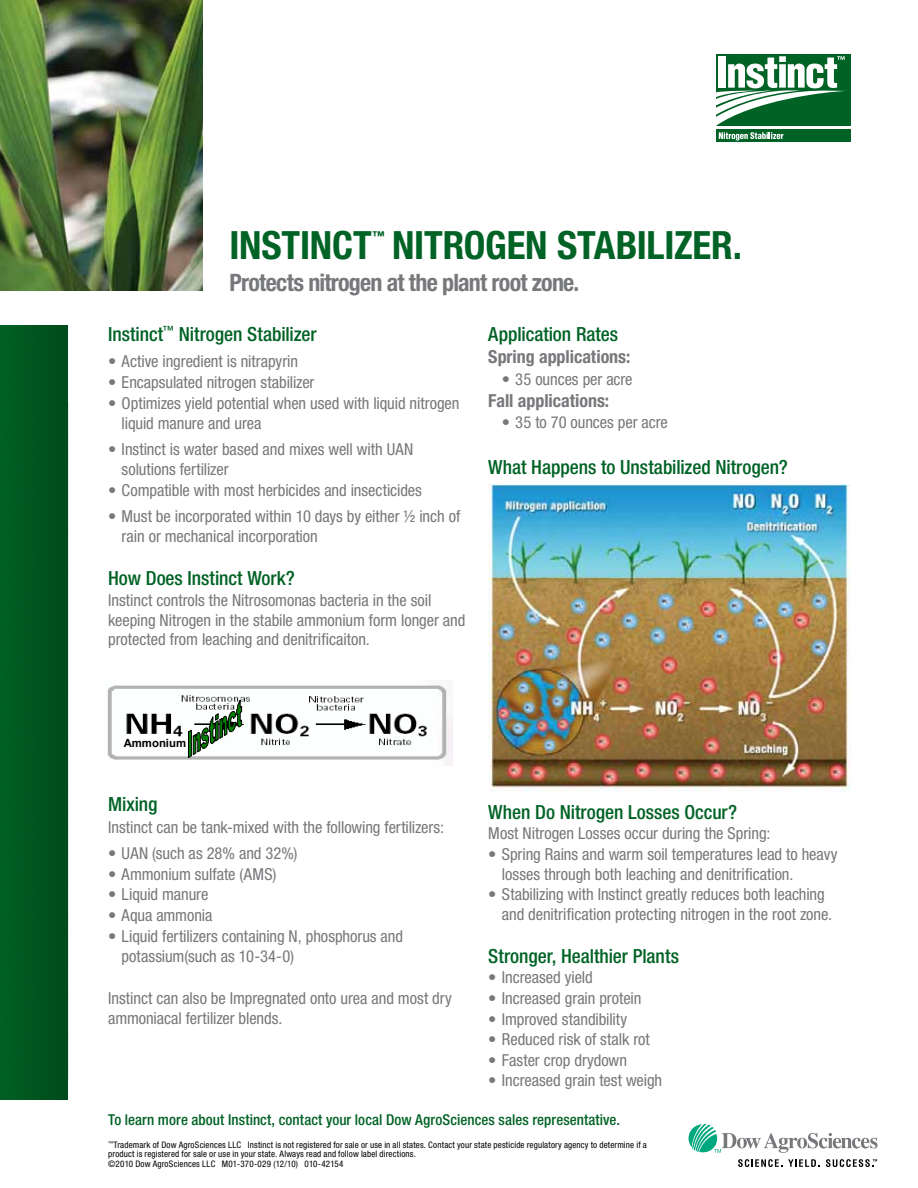
<style>
.page{position:relative;width:918px;height:1188px;background:#fff}
.page>*{position:absolute;margin:0;border:0;box-sizing:border-box;transform-origin:0 0}
.t1{font:700 condensed 39px "Helvetica Neue LT Std";color:#006225}
.t2{font:700 condensed 24px "Helvetica Neue LT Std";letter-spacing:-.03em;color:#77787b}
.t3{font:500 condensed 19.5px "Helvetica Neue LT Std";color:#006225}
.t4{font:700 condensed 18px "Helvetica Neue LT Std";letter-spacing:-.005em;color:#77787b}
.t5{font:condensed 16.5px/19.8px "Helvetica Neue LT Std";letter-spacing:-.005em;color:#77787b}
.t6{font:500 condensed 15px "Helvetica Neue LT Std";letter-spacing:.005em;color:#006225}
.t7{font:700 condensed 12.3px "Helvetica Neue LT Std";color:#006225}
.t8{font:700 11.4px "Arial";color:#000}
.t9{font:condensed 9px/9.8px "Helvetica Neue LT Std";letter-spacing:.02em;color:#000}
.s1{font-weight:700}
</style>
<div class="page">
<img style="left:0;top:326px;width:68px;height:774px">
<svg style="left:688px;top:1124px;width:190px;height:29px"></svg>
<svg style="left:738px;top:1159px;width:82px;height:8px"></svg>
<svg style="left:826px;top:1159px;width:51px;height:8px"></svg>
<img style="left:0;top:0;width:202px;height:291px">
<div style="left:716px;top:54px;width:134px;height:72px;background:#006225"></div>
<svg style="left:716px;top:56px;width:131px;height:70px"></svg>
<div style="left:716px;top:130px;width:134px;height:12px;background:#006225"></div>
<svg style="left:719px;top:132px;width:64px;height:9px"></svg>
<img style="left:488px;top:485px;width:362px;height:307px">
<img style="left:107px;top:685px;width:345px;height:81px">
<div style="left:123px;top:738px;width:64px;height:9px;background:#fff"></div>
<svg style="left:188px;top:700px;width:54px;height:58px"></svg>
<h1 class="t1" style="left:230px;top:221px;width:144px">Instinct</h1>
<p class="t7" style="left:373px;top:228px;width:14px">™</p>
<h1 class="t1" style="left:392px;top:221px;width:351px">nitrogen stabilizer.</h1>
<h2 class="t2" style="left:230px;top:268px;width:351px">Protects nitrogen at the plant root zone.</h2>
<p class="t3" style="left:108px;top:322px;width:210px">Instinct<sup>™</sup> Nitrogen Stabilizer</p>
<p class="t5" style="left:108px;top:352px;width:191px">• Active ingredient is nitrapyrin</p>
<p class="t5" style="left:108px;top:372px;width:208px">• Encapsulated nitrogen stabilizer</p>
<p class="t5" style="left:122px;top:393px;width:339px;text-indent:-13px">• Optimizes yield potential when used with liquid nitrogen liquid manure and urea</p>
<p class="t5" style="left:122px;top:439px;width:293px;text-indent:-13px">• Instinct is water based and mixes well with UAN solutions fertilizer</p>
<p class="t5" style="left:108px;top:480px;width:315px">• Compatible with most herbicides and insecticides</p>
<p class="t5" style="left:122px;top:506px;width:340px;text-indent:-13px">• Must be incorporated within 10 days by either ½ inch of rain or mechanical incorporation</p>
<p class="t3" style="left:108px;top:567px;width:188px">How Does Instinct Work?</p>
<p class="t5" style="left:108px;top:590px;width:359px">Instinct controls the Nitrosomonas bacteria in the soil keeping Nitrogen in the stabile ammonium form longer and protected from leaching and denitrificaiton.</p>
<p class="t3" style="left:488px;top:322px;width:131px">Application Rates</p>
<p class="t4" style="left:488px;top:345px;width:144px">Spring applications:</p>
<p class="t5" style="left:502px;top:369px;width:132px">• 35 ounces per acre</p>
<p class="t4" style="left:488px;top:389px;width:122px">Fall applications:</p>
<p class="t5" style="left:502px;top:413px;width:168px"><span class="s1">•</span> 35 to 70 ounces per acre</p>
<p class="t3" style="left:488px;top:455px;width:301px">What Happens to Unstabilized Nitrogen?</p>
<p class="t8" style="left:124px;top:735px;width:64px">Ammonium</p>
<p class="t3" style="left:108px;top:792px;width:51px">Mixing</p>
<p class="t5" style="left:108px;top:817px;width:338px">Instinct can be tank-mixed with the following fertilizers:</p>
<p class="t5" style="left:108px;top:843px;width:191px">• UAN (such as 28% and 32%)</p>
<p class="t5" style="left:108px;top:864px;width:170px">• Ammonium sulfate (AMS)</p>
<p class="t5" style="left:108px;top:885px;width:102px">• Liquid manure</p>
<p class="t5" style="left:108px;top:905px;width:106px">• Aqua ammonia</p>
<p class="t5" style="left:122px;top:925px;width:283px;line-height:20.7px;text-indent:-13px">• Liquid fertilizers containing N, phosphorus and potassium(such as 10-34-0)</p>
<p class="t5" style="left:108px;top:988px;width:345px">Instinct can also be Impregnated onto urea and most dry ammoniacal fertilizer blends.</p>
<p class="t3" style="left:488px;top:800px;width:250px">When Do Nitrogen Losses Occur?</p>
<p class="t5" style="left:488px;top:824px;width:284px">Most Nitrogen Losses occur during the Spring:</p>
<p class="t5" style="left:502px;top:844px;width:337px;text-indent:-13px">• Spring Rains and warm soil temperatures lead to heavy losses through both leaching and denitrification.</p>
<p class="t5" style="left:502px;top:885px;width:332px;text-indent:-13px">• Stabilizing with Instinct greatly reduces both leaching and denitrification protecting nitrogen in the root zone.</p>
<p class="t3" style="left:488px;top:944px;width:192px">Stronger, Healthier Plants</p>
<p class="t5" style="left:488px;top:967px;width:106px">• Increased yield</p>
<p class="t5" style="left:488px;top:988px;width:155px">• Increased grain protein</p>
<p class="t5" style="left:488px;top:1009px;width:140px">• Improved standibility</p>
<p class="t5" style="left:488px;top:1029px;width:163px">• Reduced risk of stalk rot</p>
<p class="t5" style="left:488px;top:1050px;width:140px">• Faster crop drydown</p>
<p class="t5" style="left:488px;top:1071px;width:175px">• Increased grain test weigh</p>
<p class="t6" style="left:108px;top:1111px;width:513px">To learn more about Instinct, contact your local Dow AgroSciences sales representative.</p>
<p class="t9" style="left:108px;top:1139px;width:540px"><sup>™</sup>Trademark of Dow AgroSciences LLC Instinct is not registered for sale or use in all states. Contact your state pesticide regulatory agency to determine if a product is registered for sale or use in your state. Always read and follow label directions.<br>©2010 Dow AgroSciences LLC M01-370-029 (12/10) 010-42154</p>
</div>
